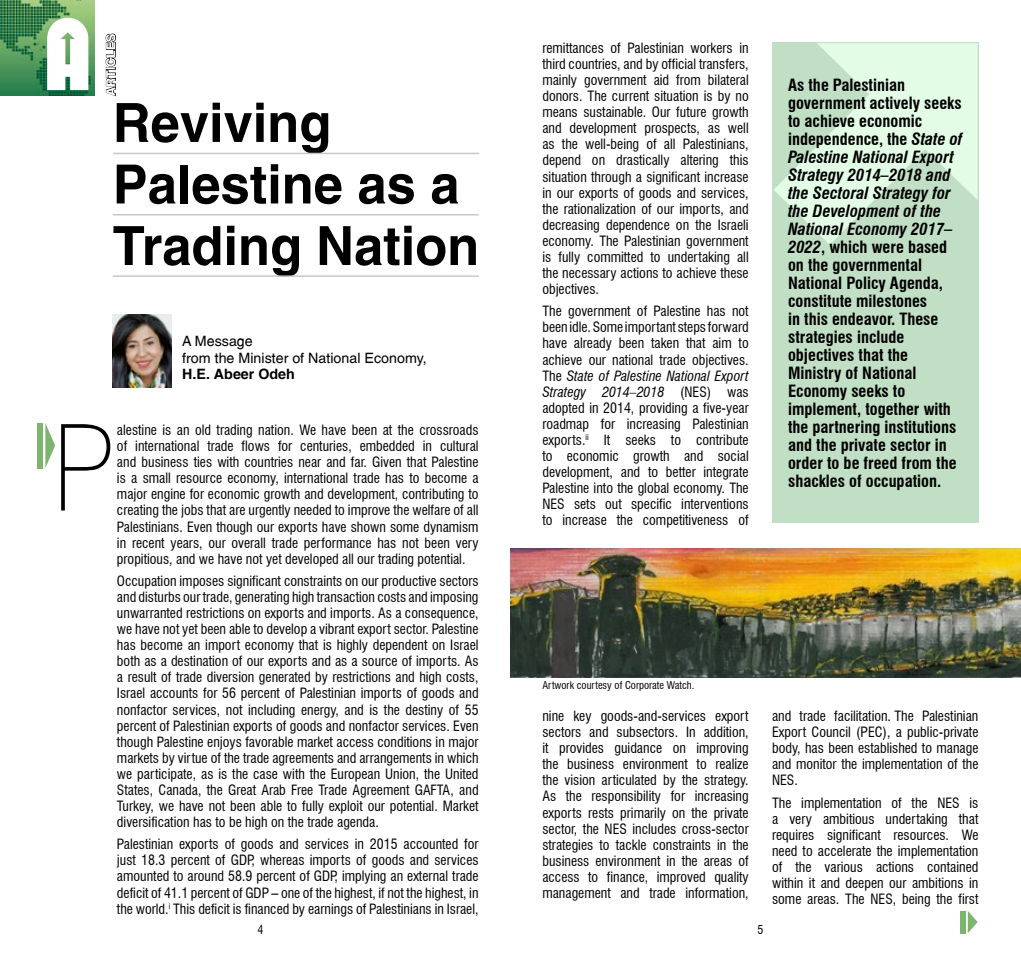
<style>
.page{position:relative;width:1021px;height:957px;background:#fff}
.page>*{position:absolute;margin:0;border:0;box-sizing:border-box;transform-origin:0 0}
.t1{font:100 120px "Swiss 721 BT";color:#000;scale:.9 1}
.t2{font:94.5px "Direction";color:#fff}
.t3{font:700 54px/61.5px "Switzerland";color:#000}
.t4{font:700 condensed 16.5px/18px "Swiss 721 BT";color:#000}
.t5{font:14.25px/16.5px "Switzerland Plain";color:#000}
.t6{font:700 14.25px "Switzerland";color:#000}
.t7{font:condensed 13.8px/16px "Swiss 721 BT";color:#000;text-align:justify}
.t8{font:700 12.45px "Switzerland";color:#fff}
.t9{font:condensed 12px "Swiss 721 BT";color:#000}
.t10{font:condensed 10.5px "Swiss 721 BT";color:#000}
.s1{font-style:italic}
</style>
<div class="page">
<svg style="left:105px;top:33px;width:12px;height:64px"></svg>
<img style="left:0;top:0;width:95px;height:95px">
<hr style="left:113px;top:153px;width:366px;height:1px;background:#c6c6c6">
<hr style="left:113px;top:214px;width:365px;height:1px;background:#c6c6c6">
<hr style="left:113px;top:275px;width:365px;height:2px;background:#c6c6c6">
<img style="left:112px;top:315px;width:60px;height:72px">
<div style="left:38px;top:423px;width:5px;height:45px;background:#7db56f"></div>
<svg style="left:45px;top:423px;width:10px;height:45px"></svg>
<img style="left:510px;top:548px;width:510px;height:129px">
<div style="left:772px;top:43px;width:206px;height:480px;background:#c1dfc4"></div>
<svg style="left:774px;top:43px;width:203px;height:202px;fill:#e2fce6"></svg>
<div style="left:960px;top:911px;width:5px;height:22px;background:#7db56f"></div>
<svg style="left:967px;top:911px;width:10px;height:22px"></svg>
<h2 class="t2" style="left:43px;top:-3px;width:51px">a</h2>
<p class="t8" style="left:103px;top:96px;width:64px;rotate:-90deg">ARTICLES</p>
<h3 class="t3" style="left:113px;top:91px;width:368px">Reviving<br>Palestine as a<br>Trading Nation</h3>
<p class="t5" style="left:182px;top:333px;width:246px">A Message<br>from the Minister of National Economy,</p>
<p class="t6" style="left:182px;top:366px;width:114px">H.E. Abeer Odeh</p>
<h1 class="t1" style="left:52px;top:395px;width:70px">P</h1>
<p class="t7" style="left:117px;top:422px;width:363px">alestine is an old trading nation. We have been at the crossroads of international trade flows for centuries, embedded in cultural and business ties with countries near and far. Given that Palestine is a small resource economy, international trade has to become a major engine for economic growth and development, contributing to creating the jobs that are urgently needed to improve the welfare of all Palestinians. Even though our exports have shown some dynamism in recent years, our overall trade performance has not been very propitious, and we have not yet developed all our trading potential.</p>
<p class="t7" style="left:117px;top:573px;width:363px">Occupation imposes significant constraints on our productive sectors and disturbs our trade, generating high transaction costs and imposing unwarranted restrictions on exports and imports. As a consequence, we have not yet been able to develop a vibrant export sector. Palestine has become an import economy that is highly dependent on Israel both as a destination of our exports and as a source of imports. As a result of trade diversion generated by restrictions and high costs, Israel accounts for 56 percent of Palestinian imports of goods and nonfactor services, not including energy, and is the destiny of 55 percent of Palestinian exports of goods and nonfactor services. Even though Palestine enjoys favorable market access conditions in major markets by virtue of the trade agreements and arrangements in which we participate, as is the case with the European Union, the United States, Canada, the Great Arab Free Trade Agreement GAFTA, and Turkey, we have not been able to fully exploit our potential. Market diversification has to be high on the trade agenda.</p>
<p class="t7" style="left:117px;top:836px;width:363px">Palestinian exports of goods and services in 2015 accounted for just 18.3 percent of GDP, whereas imports of goods and services amounted to around 58.9 percent of GDP, implying an external trade deficit of 41.1 percent of GDP – one of the highest, if not the highest, in the world.<sup>i</sup> This deficit is financed by earnings of Palestinians in Israel,</p>
<p class="t7" style="left:542px;top:40px;width:208px">remittances of Palestinian workers in third countries, and by official transfers, mainly government aid from bilateral donors. The current situation is by no means sustainable. Our future growth and development prospects, as well as the well-being of all Palestinians, depend on drastically altering this situation through a significant increase in our exports of goods and services, the rationalization of our imports, and decreasing dependence on the Israeli economy. The Palestinian government is fully committed to undertaking all the necessary actions to achieve these objectives.</p>
<p class="t7" style="left:542px;top:303px;width:208px">The government of Palestine has not been idle. Some important steps forward have already been taken that aim to achieve our national trade objectives.<br>The <span class="s1">State of Palestine National Export Strategy 2014–2018</span> (NES) was adopted in 2014, providing a five-year roadmap for increasing Palestinian exports.<sup>ii</sup> It seeks to contribute to economic growth and social development, and to better integrate Palestine into the global economy. The NES sets out specific interventions to increase the competitiveness of</p>
<p class="t10" style="left:542px;top:678px;width:154px">Artwork courtesy of Corporate Watch.</p>
<p class="t7" style="left:542px;top:708px;width:208px">nine key goods-and-services export sectors and subsectors. In addition, it provides guidance on improving the business environment to realize the vision articulated by the strategy.<br>As the responsibility for increasing exports rests primarily on the private sector, the NES includes cross-sector strategies to tackle constraints in the business environment in the areas of access to finance, improved quality management and trade information,</p>
<p class="t9" style="left:257px;top:922px;width:7px">4</p>
<p class="t9" style="left:757px;top:922px;width:7px">5</p>
<p class="t4" style="left:788px;top:76px;width:176px">As the Palestinian government actively seeks to achieve economic independence, the <span class="s1">State of<br>Palestine National Export<br>Strategy 2014–2018 and the Sectoral Strategy for the Development of the<br>National Economy 2017–<br>2022</span>, which were based on the governmental<br>National Policy Agenda, constitute milestones<br>in this endeavor. These strategies include objectives that the<br>Ministry of National<br>Economy seeks to implement, together with the partnering institutions and the private sector in order to be freed from the shackles of occupation.</p>
<p class="t7" style="left:772px;top:708px;width:208px">and trade facilitation. The Palestinian Export Council (PEC), a public-private body, has been established to manage and monitor the implementation of the NES.</p>
<p class="t7" style="left:772px;top:795px;width:208px">The implementation of the NES is a very ambitious undertaking that requires significant resources. We need to accelerate the implementation of the various actions contained within it and deepen our ambitions in some areas. The NES, being the first</p>
</div>
